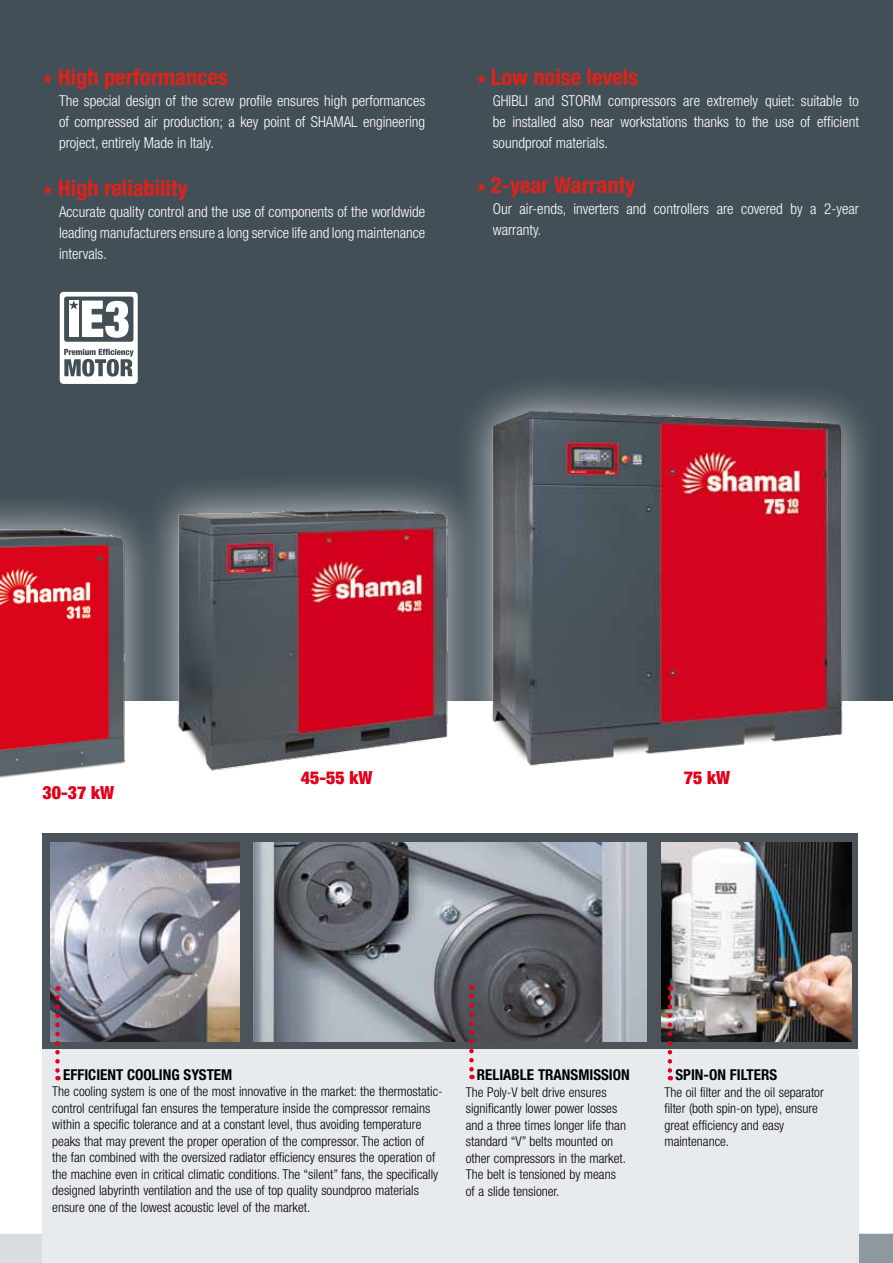
<style>
.page{position:relative;width:893px;height:1263px;background:#fff}
.page>*{position:absolute;margin:0;border:0;box-sizing:border-box;transform-origin:0 0}
.t1{font:700 condensed 22.5px "Helvetica Neue LT Pro";color:#e32119}
.t2{font:900 condensed 18px "Helvetica Neue";color:#e2001a}
.t3{font:300 condensed 15px/21px "Helvetica Neue LT Pro";color:#fff;text-align:justify}
.t4{font:700 condensed 15px "Helvetica Neue LT Pro";color:#000}
.t5{font:300 condensed 13.5px/16.5px "Helvetica Neue LT Pro";color:#000}
</style>
<div class="page">
<div style="left:0;top:0;width:893px;height:701px;background:#434f57"></div>
<svg style="left:0;top:1234px;width:43px;height:29px"></svg>
<svg style="left:859px;top:1234px;width:34px;height:29px"></svg>
<div style="left:43px;top:1049px;width:816px;height:214px;background:#e7ebed"></div>
<div style="left:43px;top:834px;width:815px;height:215px;background:#4c5459"></div>
<img style="left:50px;top:842px;width:190px;height:199px">
<img style="left:253px;top:842px;width:394px;height:199px">
<img style="left:662px;top:842px;width:189px;height:199px">
<div style="left:454px;top:372px;width:426px;height:430px;background:#fff;opacity:.75"></div>
<img style="left:482px;top:384px;width:372px;height:391px">
<div style="left:0;top:490px;width:163px;height:336px;background:#fff;opacity:.75"></div>
<img style="left:0;top:522px;width:129px;height:274px">
<div style="left:140px;top:471px;width:346px;height:335px;background:#fff;opacity:.75"></div>
<img style="left:170px;top:496px;width:285px;height:280px">
<svg style="left:43px;top:74px;width:10px;height:10px"></svg>
<svg style="left:43px;top:185px;width:10px;height:10px"></svg>
<svg style="left:476px;top:74px;width:11px;height:10px"></svg>
<svg style="left:476px;top:182px;width:11px;height:10px"></svg>
<div style="left:60px;top:292px;width:78px;height:92px;background:#fff;border-radius:4px"></div>
<div style="left:64px;top:297px;width:69px;height:45px;background:#434f57;border-radius:2px"></div>
<svg style="left:64px;top:349px;width:70px;height:28px"></svg>
<svg style="left:69px;top:300px;width:60px;height:38px"></svg>
<svg style="left:469px;top:996px;width:5px;height:83px"></svg>
<svg style="left:55px;top:997px;width:5px;height:83px"></svg>
<svg style="left:668px;top:997px;width:4px;height:83px"></svg>
<h1 class="t1" style="left:58px;top:64px;width:171px">High performances</h1>
<p class="t3" style="left:59px;top:90px;width:368px">The special design of the screw profile ensures high performances of compressed air production; a key point of SHAMAL engineering project, entirely Made in Italy.</p>
<h1 class="t1" style="left:58px;top:175px;width:131px">High reliability</h1>
<p class="t3" style="left:59px;top:201px;width:368px">Accurate quality control and the use of components of the worldwide leading manufacturers ensure a long service life and long maintenance intervals.</p>
<h1 class="t1" style="left:491px;top:64px;width:149px">Low noise levels</h1>
<p class="t3" style="left:493px;top:90px;width:368px">GHIBLI and STORM compressors are extremely quiet: suitable to be installed also near workstations thanks to the use of efficient soundproof materials.</p>
<h1 class="t1" style="left:491px;top:172px;width:146px">2-year Warranty</h1>
<p class="t3" style="left:493px;top:198px;width:368px">Our air-ends, inverters and controllers are covered by a 2-year warranty.</p>
<h2 class="t2" style="left:43px;top:782px;width:73px">30-37 kW</h2>
<h2 class="t2" style="left:301px;top:767px;width:73px">45-55 kW</h2>
<h2 class="t2" style="left:684px;top:767px;width:48px">75 kW</h2>
<p class="t4" style="left:63px;top:1065px;width:8px">EFFICIENT</p>
<p class="t4" style="left:127px;top:1065px;width:9px">COOLING</p>
<p class="t4" style="left:184px;top:1065px;width:9px">SYSTEM</p>
<p class="t5" style="left:52px;top:1083px;width:392px">The cooling system is one of the most innovative in the market: the thermostatic&shy;control centrifugal fan ensures the temperature inside the compressor remains within a specific tolerance and at a constant level, thus avoiding temperature peaks that may prevent the proper operation of the compressor. The action of the fan combined with the oversized radiator efficiency ensures the operation of the machine even in critical climatic conditions. The “silent” fans, the specifically designed labyrinth ventilation and the use of top quality soundproo materials ensure one of the lowest acoustic level of the market.</p>
<p class="t4" style="left:477px;top:1066px;width:8px">RELIA</p>
<p class="t4" style="left:512px;top:1066px;width:36px">BLE TRANSMISSION</p>
<p class="t5" style="left:466px;top:1083px;width:162px">The Poly-V belt drive ensures significantly lower power losses and a three times longer life than standard “V” belts mounted on other compressors in the market.<br>The belt is tensioned by means of a slide tensioner.</p>
<p class="t4" style="left:675px;top:1066px;width:8px">SPIN</p>
<p class="t4" style="left:703px;top:1066px;width:35px">-ON FILTERS</p>
<p class="t5" style="left:664px;top:1083px;width:161px">The oil filter and the oil separator filter (both spin-on type), ensure great efficiency and easy maintenance.</p>
</div>
